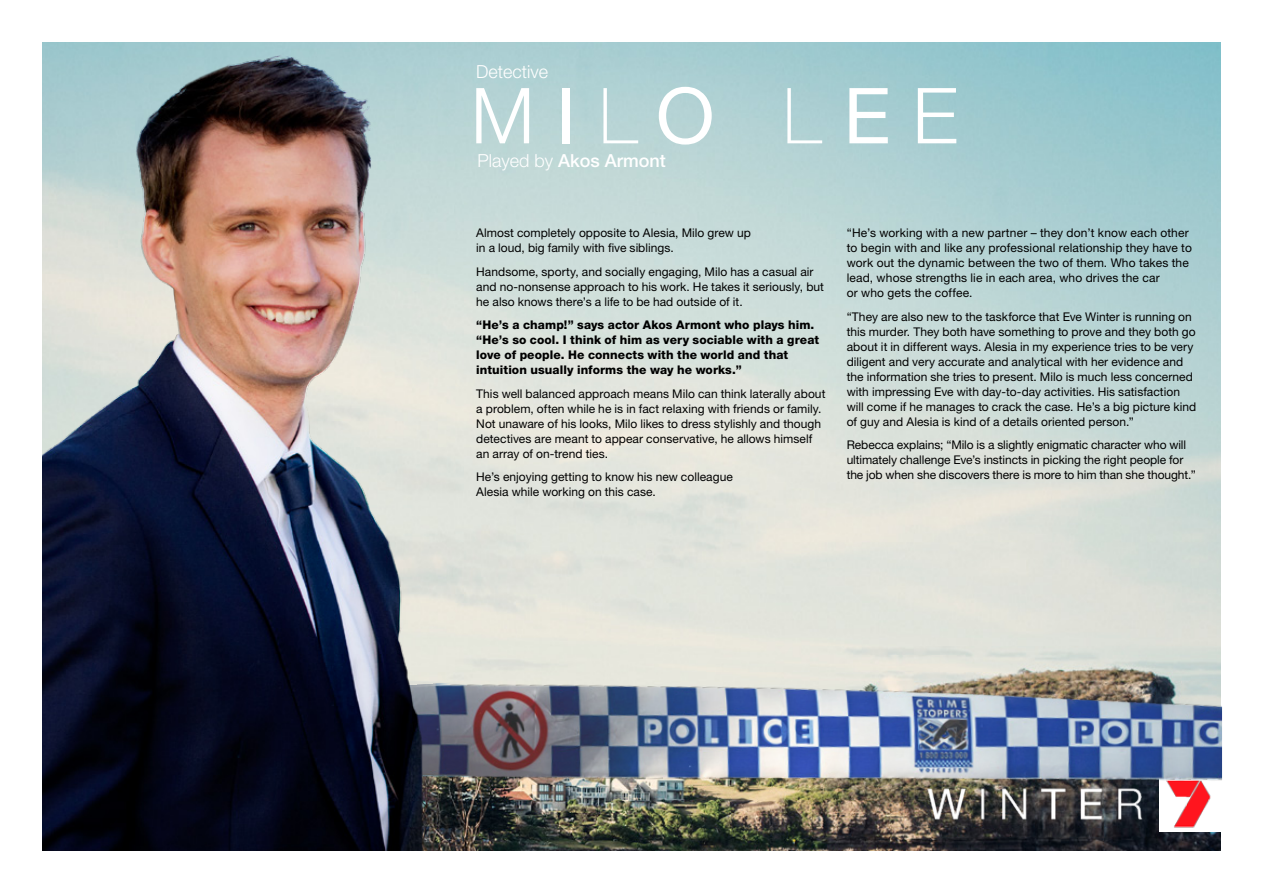
<style>
.page{position:relative;width:1263px;height:893px;background:#fff}
.page>*{position:absolute;margin:0;border:0;box-sizing:border-box;transform-origin:0 0}
.t1{font:500 18px "Helvetica Neue LT Std";color:#fff}
.t2{font:300 18px "Helvetica Neue LT Std";color:#fff}
.t3{font:12px/15px "Helvetica Neue LT Std";letter-spacing:.005em;color:#000}
.t4{font:800 12px/15px "Helvetica Neue LT Std";letter-spacing:.005em;color:#000}
.s1{font-weight:300}
</style>
<div class="page">
<img style="left:476px;top:43px;width:744px;height:807px">
<div style="left:1159px;top:775px;width:61px;height:56px;background:#fff"></div>
<img style="left:1174px;top:803px;width:34px;height:25px">
<img style="left:910px;top:803px;width:248px;height:29px">
<svg style="left:476px;top:88px;width:53px;height:55px"></svg>
<div style="left:562px;top:88px;width:8px;height:55px;background:#fff"></div>
<svg style="left:603px;top:88px;width:35px;height:55px;background:#bfd9da"></svg>
<svg style="left:659px;top:87px;width:53px;height:58px"></svg>
<svg style="left:787px;top:88px;width:35px;height:55px;background:#b8d5d8"></svg>
<svg style="left:849px;top:88px;width:39px;height:55px"></svg>
<svg style="left:918px;top:88px;width:38px;height:55px"></svg>
<img style="left:476px;top:634px;width:746px;height:169px">
<img style="left:43px;top:43px;width:433px;height:807px">
<p class="t2" style="left:476px;top:60px;width:74px">Detective</p>
<p class="t1" style="left:477px;top:150px;width:190px"><span class="s1">Played by</span> Akos Armont</p>
<p class="t3" style="left:476px;top:225px;width:276px">Almost completely opposite to Alesia, Milo grew up in a loud, big family with five siblings.</p>
<p class="t3" style="left:476px;top:264px;width:349px">Handsome, sporty, and socially engaging, Milo has a casual air and no-nonsense approach to his work. He takes it seriously, but he also knows there’s a life to be had outside of it.</p>
<p class="t4" style="left:476px;top:317px;width:344px">“He’s a champ!” says actor Akos Armont who plays him. “He’s so cool. I think of him as very sociable with a great love of people. He connects with the world and that intuition usually informs the way he works.”</p>
<p class="t3" style="left:476px;top:386px;width:351px">This well balanced approach means Milo can think laterally about a problem, often while he is in fact relaxing with friends or family.<br>Not unaware of his looks, Milo likes to dress stylishly and though detectives are meant to appear conservative, he allows himself an array of on-trend ties.</p>
<p class="t3" style="left:476px;top:469px;width:258px">He’s enjoying getting to know his new colleague<br>Alesia while working on this case.</p>
<p class="t3" style="left:847px;top:225px;width:347px">“He’s working with a new partner – they don’t know each other to begin with and like any professional relationship they have to work out the dynamic between the two of them. Who takes the lead, whose strengths lie in each area, who drives the car<br>or who gets the coffee.</p>
<p class="t3" style="left:847px;top:309px;width:351px">“They are also new to the taskforce that Eve Winter is running on this murder. They both have something to prove and they both go about it in different ways. Alesia in my experience tries to be very diligent and very accurate and analytical with her evidence and the information she tries to present. Milo is much less concerned with impressing Eve with day-to-day activities. His satisfaction will come if he manages to crack the case. He’s a big picture kind of guy and Alesia is kind of a details oriented person.”</p>
<p class="t3" style="left:847px;top:437px;width:350px">Rebecca explains; “Milo is a slightly enigmatic character who will ultimately challenge Eve’s instincts in picking the right people for the job when she discovers there is more to him than she thought.”</p>
</div>
